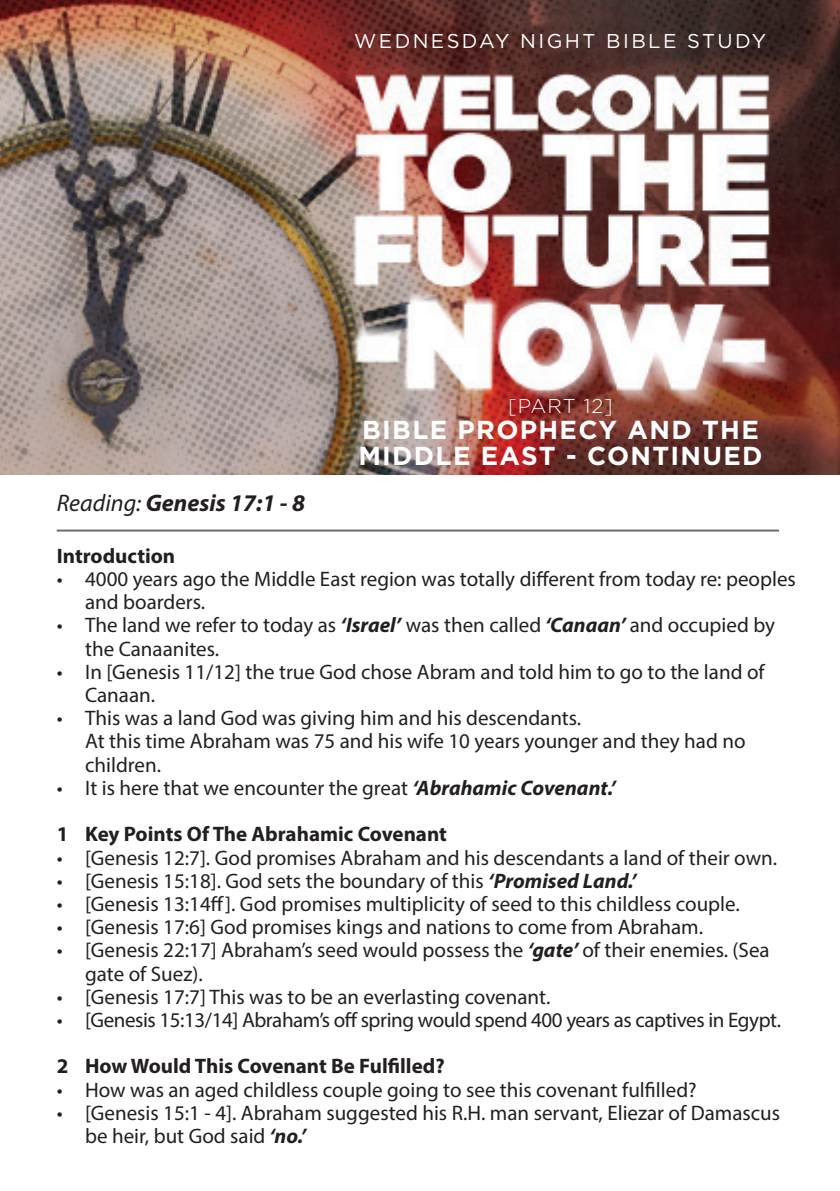
<style>
.page{position:relative;width:840px;height:1191px;background:#fff}
.page>*{position:absolute;margin:0;border:0;box-sizing:border-box;transform-origin:0 0}
.t1{font:700 26px/26px "Gotham";letter-spacing:.05em;color:#fff}
.t2{font:italic 700 24px "Myriad Pro";color:#231f20}
.t3{font:21px/23.2px "Myriad Pro";color:#231f20}
.t4{font:700 21px "Myriad Pro";color:#231f20}
.t5{font:21px "Myriad Pro";letter-spacing:-.02em;color:#231f20}
.t6{font:20px "Gotham";letter-spacing:.12em;color:#fff}
.t7{font:300 20px "Gotham";letter-spacing:.045em;color:#fff}
.s1{font-weight:400}
.s2{font-weight:700;font-style:italic}
</style>
<div class="page">
<img style="left:0;top:0;width:839px;height:474px">
<hr style="left:57px;top:529px;width:721px;height:2px;background:#6c6d70">
<p class="t6" style="left:354px;top:28px;width:413px">WEDNESDAY NIGHT BIBLE STUDY</p>
<p class="t2" style="left:57px;top:487px;width:250px"><span class="s1">Reading:</span> Genesis 17:1 - 8</p>
<p class="t7" style="left:508px;top:393px;width:106px">[PART 12]</p>
<p class="t1" style="left:358px;top:416px;width:405px">BIBLE PROPHECY AND THE<br>MIDDLE EAST - CONTINUED</p>
<p class="t4" style="left:57px;top:542px;width:120px">Introduction</p>
<p class="t3" style="left:85px;top:567px;width:711px;text-indent:-28px">• 4000 years ago the Middle East region was totally different from today re: peoples and boarders.</p>
<p class="t3" style="left:85px;top:613px;width:691px;text-indent:-28px">• The land we refer to today as <span class="s2">‘Israel’</span> was then called <span class="s2">‘Canaan’</span> and occupied by the Canaanites.</p>
<p class="t3" style="left:85px;top:660px;width:680px;text-indent:-28px">• In [Genesis 11/12] the true God chose Abram and told him to go to the land of<br>Canaan.</p>
<p class="t3" style="left:85px;top:706px;width:661px;text-indent:-28px">• This was a land God was giving him and his descendants.<br>At this time Abraham was 75 and his wife 10 years younger and they had no children.</p>
<p class="t3" style="left:57px;top:776px;width:560px">• It is here that we encounter the great <span class="s2">‘Abrahamic Covenant.’</span></p>
<p class="t4" style="left:57px;top:820px;width:391px">1 Key Points Of The Abrahamic Covenant</p>
<p class="t3" style="left:57px;top:845px;width:721px">• [Genesis 12:7]. God promises Abraham and his descendants a land of their own.</p>
<p class="t3" style="left:57px;top:868px;width:581px">• [Genesis 15:18]. God sets the boundary of this <span class="s2">‘Promised Land.’</span></p>
<p class="t3" style="left:57px;top:892px;width:684px">• [Genesis 13:14ff]. God promises multiplicity of seed to this childless couple.</p>
<p class="t3" style="left:57px;top:915px;width:647px">• [Genesis 17:6] God promises kings and nations to come from Abraham.</p>
<p class="t3" style="left:85px;top:938px;width:685px;text-indent:-28px">• [Genesis 22:17] Abraham’s seed would possess the <span class="s2">‘gate’</span> of their enemies. (Sea gate of Suez).</p>
<p class="t3" style="left:57px;top:984px;width:495px">• [Genesis 17:7] This was to be an everlasting covenant.</p>
<p class="t5" style="left:57px;top:1007px;width:725px">• [Genesis 15:13/14] Abraham’s off spring would spend 400 years as captives in Egypt.</p>
<p class="t4" style="left:57px;top:1052px;width:389px">2 How Would This Covenant Be Fulfilled?</p>
<p class="t3" style="left:57px;top:1077px;width:641px">• How was an aged childless couple going to see this covenant fulfilled?</p>
<p class="t3" style="left:85px;top:1101px;width:696px;text-indent:-28px">• [Genesis 15:1 - 4]. Abraham suggested his R.H. man servant, Eliezar of Damascus be heir, but God said <span class="s2">‘no.’</span></p>
</div>
